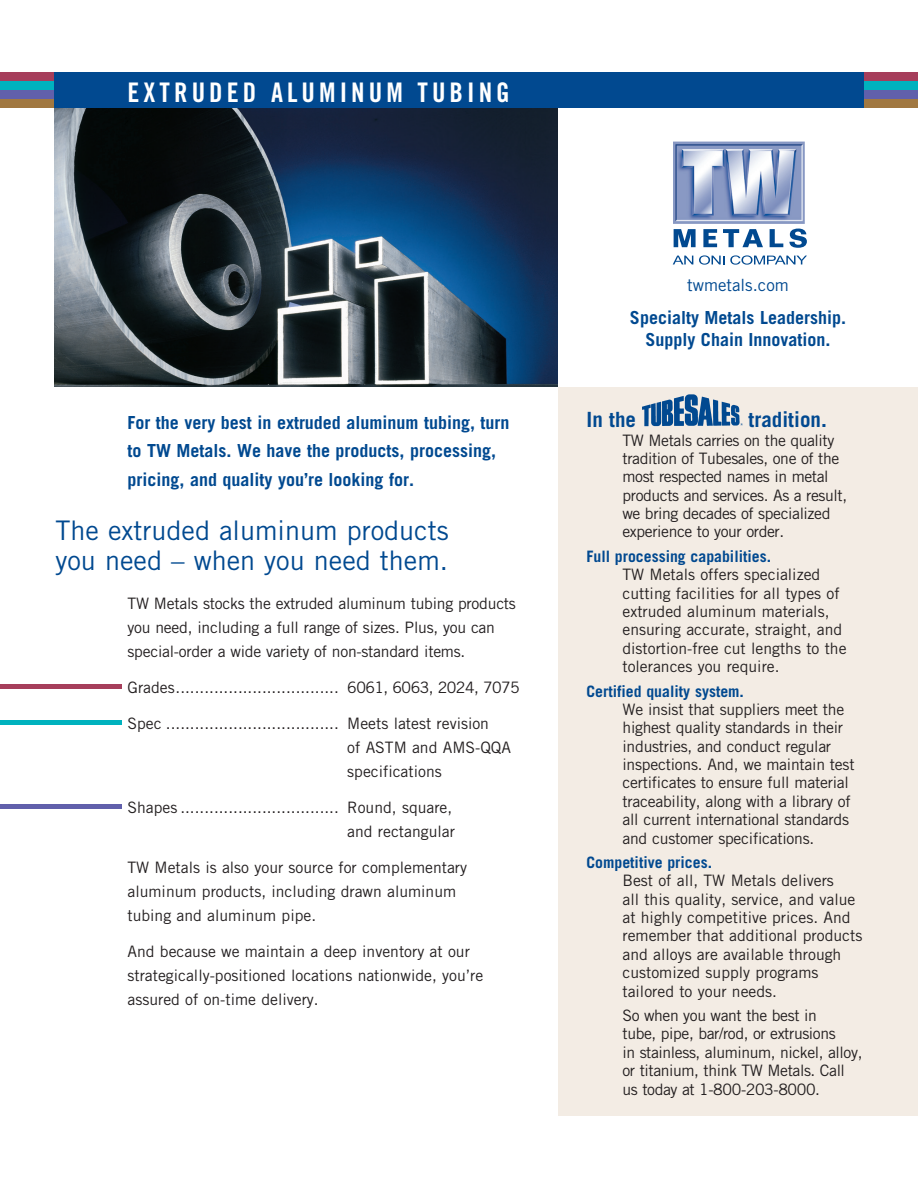
<style>
.page{position:relative;width:918px;height:1188px;background:#fff}
.page>*{position:absolute;margin:0;border:0;box-sizing:border-box;transform-origin:0 0}
.t1{font:27px/30px "Trade Gothic";color:#014990}
.t2{font:27px "Trade Gothic Bold Cond Twenty";letter-spacing:.15em;color:#fff}
.t3{font:700 21px "Trade Gothic";color:#014990}
.t4{font:700 18px/28.5px "Trade Gothic";color:#014990}
.t5{font:16.8px "Trade Gothic";color:#014990}
.t6{font:15.75px/18.5px "Trade Gothic";letter-spacing:-.015em;color:#231f20}
.t7{font:700 15.75px "Trade Gothic";color:#014990}
.t8{font:15.75px "Trade Gothic";letter-spacing:-.035em;color:#231f20}
</style>
<div class="page">
<div style="left:558px;top:387px;width:360px;height:729px;background:#f3ece4"></div>
<div style="left:54px;top:72px;width:810px;height:36px;background:#014990"></div>
<img style="left:54px;top:108px;width:504px;height:279px">
<div style="left:0;top:72px;width:54px;height:9px;background:#a63e5b"></div>
<div style="left:0;top:81px;width:54px;height:9px;background:#00b2be"></div>
<div style="left:0;top:90px;width:54px;height:9px;background:#6160ab"></div>
<div style="left:0;top:99px;width:54px;height:9px;background:#a17841"></div>
<div style="left:864px;top:72px;width:54px;height:9px;background:#a63e5b"></div>
<div style="left:864px;top:81px;width:54px;height:9px;background:#00b2be"></div>
<div style="left:864px;top:90px;width:54px;height:9px;background:#6160ab"></div>
<div style="left:864px;top:99px;width:54px;height:9px;background:#a17841"></div>
<img style="left:642px;top:394px;width:100px;height:33px">
<hr style="left:0;top:684px;width:122px;height:4px;background:#a63e5b">
<hr style="left:0;top:720px;width:122px;height:4px;background:#00b2be">
<hr style="left:0;top:805px;width:122px;height:4px;background:#6160ab">
<svg style="left:674px;top:229px;width:22px;height:18px"></svg>
<svg style="left:703px;top:229px;width:14px;height:18px"></svg>
<svg style="left:723px;top:229px;width:40px;height:18px"></svg>
<svg style="left:770px;top:229px;width:13px;height:18px"></svg>
<svg style="left:789px;top:229px;width:18px;height:19px"></svg>
<img style="left:673px;top:141px;width:132px;height:83px">
<svg style="left:673px;top:256px;width:20px;height:8px"></svg>
<svg style="left:699px;top:255px;width:108px;height:10px"></svg>
<p class="t2" style="left:128px;top:76px;width:384px">EXTRUDED ALUMINUM TUBING</p>
<p class="t4" style="left:128px;top:408px;width:384px">For the very best in extruded aluminum tubing, turn to TW Metals. We have the products, processing, pricing, and quality you’re looking for.</p>
<p class="t1" style="left:56px;top:515px;width:395px">The extruded aluminum products you need – when you need them.</p>
<p class="t6" style="left:128px;top:591px;width:390px;line-height:24px">TW Metals stocks the extruded aluminum tubing products you need, including a full range of sizes. Plus, you can special-order a wide variety of non-standard items.</p>
<p class="t8" style="left:128px;top:678px;width:394px">Grades.................................. 6061, 6063, 2024, 7075</p>
<p class="t6" style="left:347px;top:711px;width:165px;line-height:24px;text-indent:-220px">Spec .................................... Meets latest revision<br>of ASTM and AMS-QQA specifications</p>
<p class="t6" style="left:127px;top:795px;width:329px;line-height:24px;text-align:right">Shapes ................................. Round, square, and rectangular</p>
<p class="t6" style="left:127px;top:855px;width:341px;line-height:24px">TW Metals is also your source for complementary aluminum products, including drawn aluminum tubing and aluminum pipe.</p>
<p class="t6" style="left:127px;top:939px;width:357px;line-height:24px">And because we maintain a deep inventory at our strategically-positioned locations nationwide, you’re assured of on-time delivery.</p>
<p class="t5" style="left:687px;top:274px;width:103px">twmetals.com</p>
<p class="t4" style="left:630px;top:307px;width:218px;line-height:21.6px;text-align:center">Specialty Metals Leadership.<br>Supply Chain Innovation.</p>
<p class="t3" style="left:586px;top:407px;width:51px">In the</p>
<p class="t3" style="left:749px;top:407px;width:80px">tradition.</p>
<p class="t6" style="left:622px;top:431px;width:226px">TW Metals carries on the quality tradition of Tubesales, one of the most respected names in metal products and services. As a result, we bring decades of specialized experience to your order.</p>
<p class="t7" style="left:586px;top:547px;width:186px">Full processing capabilities.</p>
<p class="t6" style="left:622px;top:565px;width:226px">TW Metals offers specialized cutting facilities for all types of extruded aluminum materials, ensuring accurate, straight, and distortion-free cut lengths to the tolerances you require.</p>
<p class="t7" style="left:586px;top:681px;width:159px">Certified quality system.</p>
<p class="t6" style="left:622px;top:700px;width:234px">We insist that suppliers meet the highest quality standards in their industries, and conduct regular inspections. And, we maintain test certificates to ensure full material traceability, along with a library of all current international standards and customer specifications.</p>
<p class="t7" style="left:586px;top:853px;width:127px">Competitive prices.</p>
<p class="t6" style="left:622px;top:871px;width:241px">Best of all, TW Metals delivers<br>all this quality, service, and value at highly competitive prices. And remember that additional products and alloys are available through customized supply programs tailored to your needs.</p>
<p class="t6" style="left:622px;top:1006px;width:242px">So when you want the best in<br>tube, pipe, bar/rod, or extrusions<br>in stainless, aluminum, nickel, alloy, or titanium, think TW Metals. Call us today at 1-800-203-8000.</p>
</div>
